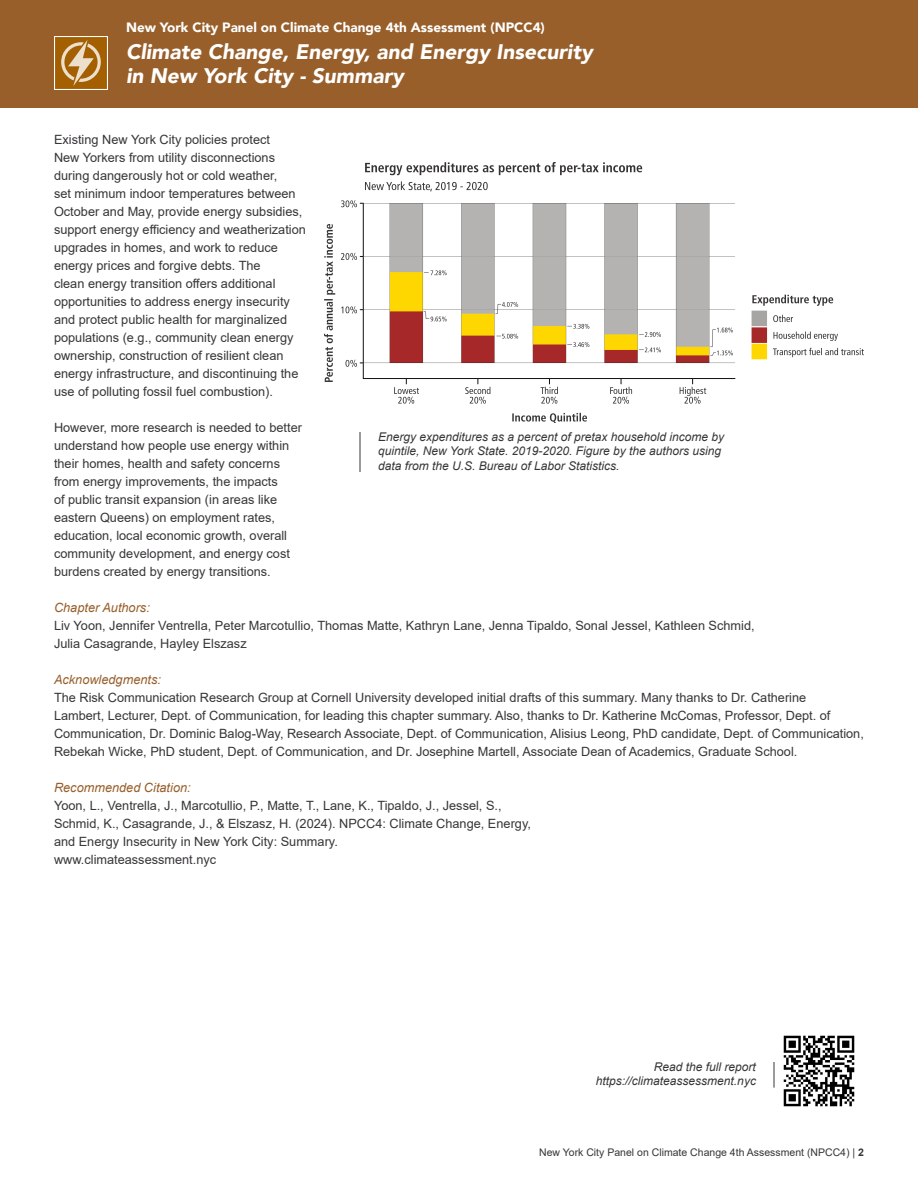
<style>
.page{position:relative;width:918px;height:1188px;background:#fff}
.page>*{position:absolute;margin:0;border:0;box-sizing:border-box;transform-origin:0 0}
.t1{font:italic 900 21px/24px "Avenir LT";color:#fff}
.t2{font:900 13.5px "Avenir LT";color:#fff}
.t3{font:12.75px/18px "Arial";color:#383538}
.t4{font:italic 12.75px "Arial";color:#985f2b}
.t5{font:italic 12px/14.4px "Arial";color:#383538;text-align:right}
.t6{font:10.5px "Arial";color:#383538}
.s1{font-weight:700}
</style>
<div class="page">
<div style="left:0;top:0;width:918px;height:108px;background:#985f2b"></div>
<div style="left:55px;top:37px;width:52px;height:52px;background:#a35f00"></div>
<div style="left:54px;top:36px;width:54px;height:54px;border:1px solid #fff"></div>
<svg style="left:61px;top:40px;width:40px;height:46px"></svg>
<img style="left:783px;top:1035px;width:72px;height:72px">
<svg style="left:774px;top:1062px;width:1px;height:26px"></svg>
<img style="left:324px;top:162px;width:540px;height:260px">
<hr style="left:360px;top:432px;width:1px;height:40px;background:#383538">
<p class="t2" style="left:126px;top:19px;width:420px">New York City Panel on Climate Change 4th Assessment (NPCC4)</p>
<h1 class="t1" style="left:126px;top:39px;width:468px">Climate Change, Energy, and Energy Insecurity in New York City - Summary</h1>
<p class="t3" style="left:54px;top:130px;width:253px">Existing New York City policies protect<br>New Yorkers from utility disconnections during dangerously hot or cold weather,<br>set minimum indoor temperatures between October and May, provide energy subsidies, support energy efficiency and weatherization upgrades in homes, and work to reduce energy prices and forgive debts. The<br>clean energy transition offers additional opportunities to address energy insecurity and protect public health for marginalized populations (e.g., community clean energy ownership, construction of resilient clean energy infrastructure, and discontinuing the use of polluting fossil fuel combustion).</p>
<p class="t3" style="left:54px;top:418px;width:250px">However, more research is needed to better understand how people use energy within their homes, health and safety concerns from energy improvements, the impacts<br>of public transit expansion (in areas like eastern Queens) on employment rates, education, local economic growth, overall community development, and energy cost burdens created by energy transitions.</p>
<p class="t4" style="left:54px;top:599px;width:97px">Chapter Authors:</p>
<p class="t3" style="left:54px;top:616px;width:702px">Liv Yoon, Jennifer Ventrella, Peter Marcotullio, Thomas Matte, Kathryn Lane, Jenna Tipaldo, Sonal Jessel, Kathleen Schmid,<br>Julia Casagrande, Hayley Elszasz</p>
<p class="t4" style="left:54px;top:671px;width:108px">Acknowledgments:</p>
<p class="t3" style="left:54px;top:688px;width:811px">The Risk Communication Research Group at Cornell University developed initial drafts of this summary. Many thanks to Dr. Catherine<br>Lambert, Lecturer, Dept. of Communication, for leading this chapter summary. Also, thanks to Dr. Katherine McComas, Professor, Dept. of Communication, Dr. Dominic Balog-Way, Research Associate, Dept. of Communication, Alisius Leong, PhD candidate, Dept. of Communication, Rebekah Wicke, PhD student, Dept. of Communication, and Dr. Josephine Martell, Associate Dean of Academics, Graduate School.</p>
<p class="t5" style="left:378px;top:429px;width:348px;text-align:left">Energy expenditures as a percent of pretax household income by quintile, New York State. 2019-2020. Figure by the authors using data from the U.S. Bureau of Labor Statistics.</p>
<p class="t4" style="left:54px;top:779px;width:138px">Recommended Citation:</p>
<p class="t3" style="left:54px;top:796px;width:478px">Yoon, L., Ventrella, J., Marcotullio, P., Matte, T., Lane, K., Tipaldo, J., Jessel, S., Schmid, K., Casagrande, J., &amp; Elszasz, H. (2024). NPCC4: Climate Change, Energy, and Energy Insecurity in New York City: Summary.<br>www.climateassessment.nyc</p>
<p class="t5" style="left:596px;top:1059px;width:162px">Read the full report https://climateassessment.nyc</p>
<p class="t6" style="left:539px;top:1145px;width:326px">New York City Panel on Climate Change 4th Assessment (NPCC4) | <span class="s1">2</span></p>
</div>
